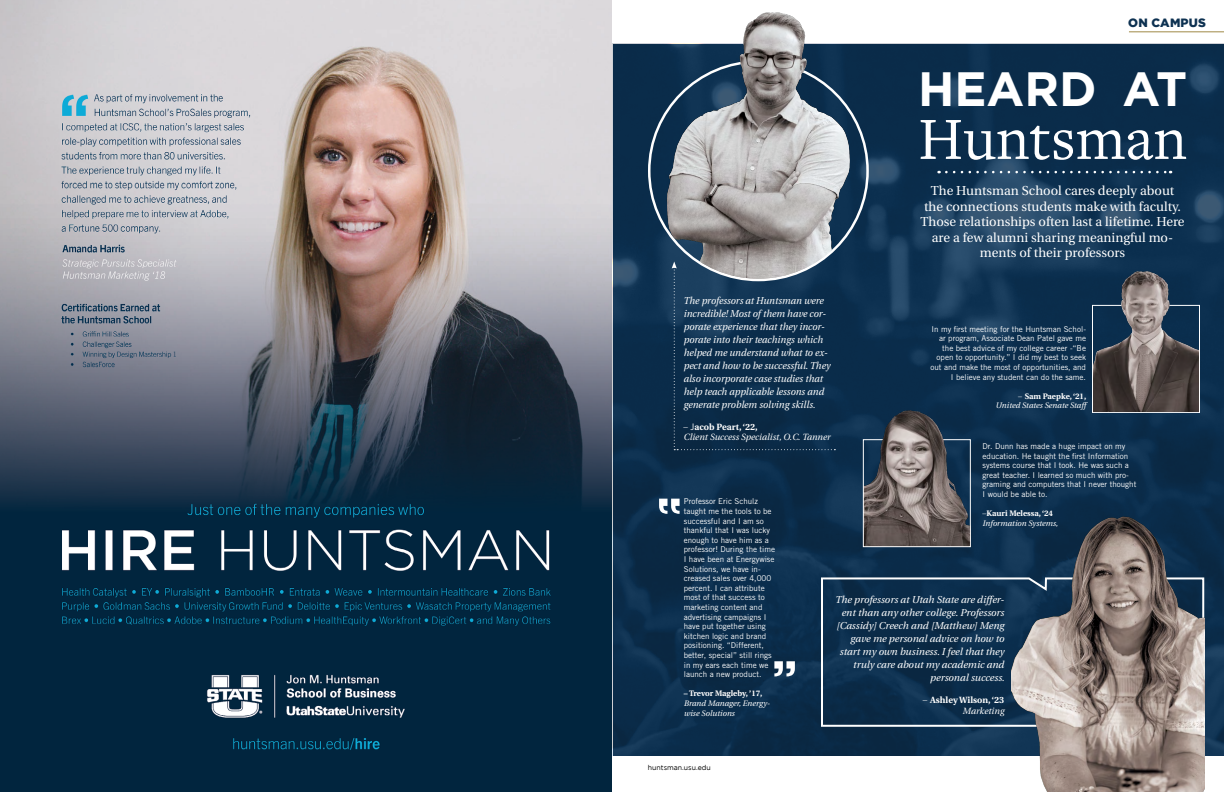
<style>
.page{position:relative;width:1224px;height:792px;background:#fff}
.page>*{position:absolute;margin:0;border:0;box-sizing:border-box;transform-origin:0 0}
.t1{font:62.2px "Freight Text Pro";color:#fff}
.t2{font:700 48px "Gotham";color:#fff}
.t3{font:13px/15.6px "Heuristica";color:#fff;text-align:center}
.t4{font:900 12px "Gotham";letter-spacing:.015em;color:#0d3151}
.t5{font:italic 10px/13px "Heuristica";color:#fff;scale:.95 1}
.t6{font:italic 10px/13px "Heuristica";color:#fff;text-align:right}
.t7{font:italic 9px/11px "Heuristica";color:#fff}
.t8{font:700 9px/11px "Heuristica";color:#fff;text-align:right}
.t9{font:8px/9.6px "Trade Gothic LT Std";color:#fff}
.t10{font:italic 8px/9.6px "Heuristica";color:#fff}
.t11{font:700 8px "Heuristica";color:#fff}
.t12{font:7px "Gotham";color:#000}
.s1{font-family:"Trade Gothic LT Std";font-style:normal}
.s2{font-weight:700;font-style:normal}
.s3{font-family:"Trade Gothic LT Std";font-weight:400}
.s4{font-weight:400;font-style:italic}
</style>
<div class="page">
<div style="left:614px;top:44px;width:610px;height:712px;background:#0d3151"></div>
<img style="left:0;top:0;width:612px;height:792px">
<hr style="left:1129px;top:32px;width:95px;height:1px;background:#a08947">
<svg style="left:946px;top:171px;width:225px;height:2px"></svg>
<svg style="left:820px;top:576px;width:385px;height:152px"></svg>
<img style="left:1012px;top:486px;width:192px;height:306px">
<svg style="left:672px;top:279px;width:163px;height:171px"></svg>
<img style="left:649px;top:12px;width:219px;height:267px">
<div style="left:863px;top:439px;width:108px;height:108px;border:1px solid #fff"></div>
<img style="left:865px;top:411px;width:105px;height:135px">
<div style="left:1092px;top:305px;width:108px;height:108px;border:1px solid #fff"></div>
<img style="left:1093px;top:260px;width:106px;height:152px">
<svg style="left:659px;top:499px;width:21px;height:15px"></svg>
<svg style="left:774px;top:661px;width:21px;height:15px"></svg>
<h3 class="t4" style="left:1128px;top:16px;width:79px">ON CAMPUS</h3>
<h2 class="t2" style="left:918px;top:61px;width:271px">HEARD AT</h2>
<h1 class="t1" style="left:918px;top:98px;width:271px">Huntsman</h1>
<h3 class="t3" style="left:921px;top:183px;width:265px">The Huntsman School cares deeply about the connections students make with faculty.<br>Those relationships often last a lifetime. Here are a few alumni sharing meaningful mo&shy;ments of their professors</h3>
<p class="t5" style="left:683px;top:293px;width:156px">The professors at Huntsman were incredible! Most of them have cor&shy;porate experience that they incor&shy;porate into their teachings which helped me understand what to ex&shy;pect and how to be successful. They also incorporate case studies that help teach applicable lessons and generate problem solving skills.</p>
<p class="t7" style="left:683px;top:420px;width:149px"><span class="s1">– J</span><span class="s2">acob Peart, ‘22,<br></span>Client Success Specialist, O.C. Tanner</p>
<p class="t9" style="left:930px;top:324px;width:157px;text-align:right">In my first meeting for the Huntsman Schol&shy;ar program, Associate Dean Patel gave me the best advice of my college career -“Be open to opportunity.” I did my best to seek out and make the most of opportunities, and I believe any student can do the same.</p>
<p class="t10" style="left:996px;top:391px;width:94px;text-align:right"><span class="s1">–</span> <span class="s2">Sam Paepke, ‘21,<br></span>United States Senate Staff</p>
<p class="t9" style="left:983px;top:441px;width:155px">Dr. Dunn has made a huge impact on my education. He taught the first Information systems course that I took. He was such a great teacher. I learned so much with pro&shy;graming and computers that I never thought I would be able to.</p>
<p class="t10" style="left:983px;top:508px;width:77px"><span class="s1">–</span><span class="s2">Kauri Melessa, ‘24<br></span>Information Systems,</p>
<p class="t9" style="left:684px;top:497px;width:93px">Professor Eric Schulz taught me the tools to be successful and I am so thankful that I was lucky enough to have him as a professor! During the time<br>I have been at Energywise<br>Solutions, we have in&shy;creased sales over 4,000 percent. I can attribute most of that success to marketing content and advertising campaigns I have put together using kitchen logic and brand positioning. “Different, better, special” still rings in my ears each time we launch a new product.</p>
<p class="t11" style="left:684px;top:687px;width:80px">– Trevor Magleby, ’17,</p>
<p class="t10" style="left:684px;top:698px;width:88px">Brand Manager, Energy&shy;wise Solutions</p>
<p class="t6" style="left:835px;top:593px;width:171px">The professors at Utah State are differ&shy;ent than any other college. Professors [Cassidy] Creech and [Matthew] Meng gave me personal advice on how to start my own business. I feel that they truly care about my academic and personal success.</p>
<p class="t8" style="left:923px;top:695px;width:83px"><span class="s3">–</span> Ashley Wilson, ‘23<br><span class="s4">Marketing</span></p>
<p class="t12" style="left:648px;top:763px;width:64px">huntsman.usu.edu</p>
</div>
